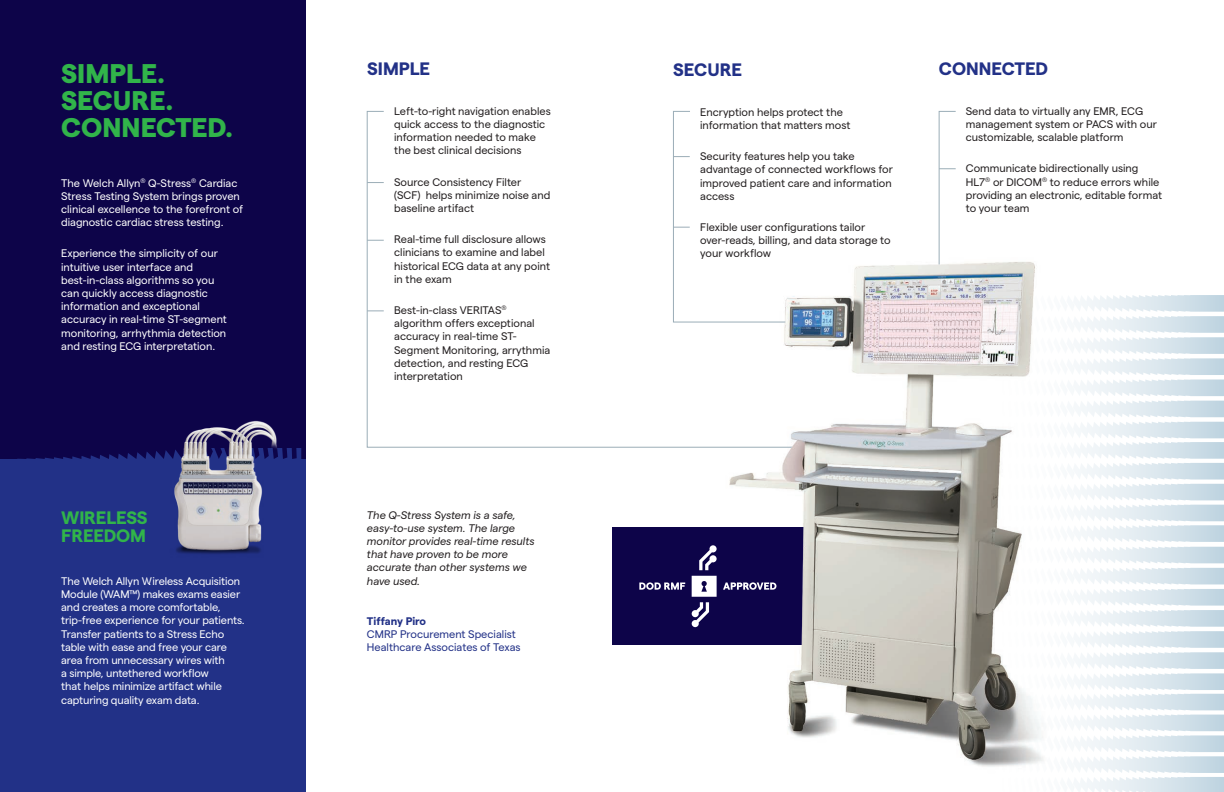
<style>
.page{position:relative;width:1224px;height:792px;background:#fff}
.page>*{position:absolute;margin:0;border:0;box-sizing:border-box;transform-origin:0 0}
.t1{font:800 27px/27px "Matter";color:#31b44a}
.t2{font:700 18px "Matter";color:#223187}
.t3{font:700 18px/18px "Matter";letter-spacing:-.01em;color:#31b44a}
.t4{font:11px/13.2px "Matter";color:#231f20}
.t5{font:11px/13.2px "Matter";letter-spacing:-.01em;color:#fff}
.t6{font:italic 11px/13.2px "Matter";color:#231f20}
.t7{font:11px/13.2px "Matter";color:#223187}
.t8{font:700 11px "Matter";color:#223187}
</style>
<div class="page">
<img style="left:729px;top:262px;width:306px;height:505px">
<div style="left:0;top:0;width:306px;height:448px;background:#0d0449"></div>
<div style="left:0;top:448px;width:306px;height:344px;background:#223187"></div>
<svg style="left:0;top:448px;width:306px;height:11px;background:#100a52"></svg>
<svg style="left:367px;top:111px;width:504px;height:337px"></svg>
<svg style="left:673px;top:111px;width:275px;height:212px"></svg>
<img style="left:147px;top:420px;width:146px;height:134px">
<svg style="left:367px;top:182px;width:17px;height:1px"></svg>
<svg style="left:367px;top:240px;width:17px;height:1px"></svg>
<svg style="left:367px;top:311px;width:17px;height:1px"></svg>
<svg style="left:673px;top:156px;width:17px;height:1px"></svg>
<svg style="left:673px;top:227px;width:17px;height:1px"></svg>
<svg style="left:939px;top:111px;width:17px;height:194px"></svg>
<svg style="left:988px;top:547px;width:236px;height:245px"></svg>
<svg style="left:988px;top:295px;width:236px;height:247px"></svg>
<div style="left:612px;top:527px;width:192px;height:118px;background:#0d0449"></div>
<svg style="left:639px;top:582px;width:46px;height:8px"></svg>
<svg style="left:723px;top:582px;width:53px;height:8px"></svg>
<svg style="left:699px;top:545px;width:18px;height:25px"></svg>
<svg style="left:692px;top:576px;width:25px;height:51px"></svg>
<p class="t2" style="left:367px;top:55px;width:64px">SIMPLE</p>
<p class="t4" style="left:394px;top:103px;width:158px">Left-to-right navigation enables quick access to the diagnostic information needed to make the best clinical decisions</p>
<p class="t4" style="left:394px;top:174px;width:158px">Source Consistency Filter (SCF) helps minimize noise and baseline artifact</p>
<p class="t4" style="left:394px;top:232px;width:157px">Real-time full disclosure allows clinicians to examine and label historical ECG data at any point in the exam</p>
<p class="t4" style="left:394px;top:303px;width:158px">Best-in-class VERITAS<sup>® </sup>algorithm offers exceptional accuracy in real-time ST-<br>Segment Monitoring, arrythmia detection, and resting ECG interpretation</p>
<p class="t1" style="left:61px;top:57px;width:173px">SIMPLE.<br>SECURE.<br>CONNECTED.</p>
<p class="t2" style="left:673px;top:56px;width:70px">SECURE</p>
<p class="t4" style="left:700px;top:104px;width:152px">Encryption helps protect the information that matters most</p>
<p class="t4" style="left:700px;top:149px;width:194px">Security features help you take advantage of connected workflows for improved patient care and information access</p>
<p class="t4" style="left:700px;top:220px;width:192px">Flexible user configurations tailor over-reads, billing, and data storage to your workflow</p>
<p class="t5" style="left:61px;top:175px;width:183px">The Welch Allyn<sup>®</sup> Q-Stress<sup>®</sup> Cardiac Stress Testing System brings proven clinical excellence to the forefront of diagnostic cardiac stress testing.</p>
<p class="t5" style="left:61px;top:246px;width:167px">Experience the simplicity of our intuitive user interface and best-in-class algorithms so you can quickly access diagnostic information and exceptional accuracy in real-time ST-segment monitoring, arrhythmia detection and resting ECG interpretation.</p>
<p class="t2" style="left:939px;top:55px;width:111px">CONNECTED</p>
<p class="t4" style="left:966px;top:103px;width:193px">Send data to virtually any EMR, ECG management system or PACS with our customizable, scalable platform</p>
<p class="t4" style="left:966px;top:161px;width:198px">Communicate bidirectionally using<br>HL7<sup>®</sup> or DICOM<sup>®</sup> to reduce errors while providing an electronic, editable format to your team</p>
<p class="t3" style="left:61px;top:507px;width:88px">WIRELESS<br>FREEDOM</p>
<p class="t5" style="left:61px;top:574px;width:185px">The Welch Allyn Wireless Acquisition Module (WAM™) makes exams easier and creates a more comfortable, trip-free experience for your patients.<br>Transfer patients to a Stress Echo table with ease and free your care area from unnecessary wires with<br>a simple, untethered workflow<br>that helps minimize artifact while capturing quality exam data.</p>
<p class="t6" style="left:367px;top:507px;width:169px">The Q-Stress System is a safe, easy-to-use system. The large monitor provides real-time results that have proven to be more accurate than other systems we have used.</p>
<p class="t8" style="left:367px;top:613px;width:61px">Tiffany Piro</p>
<p class="t7" style="left:367px;top:627px;width:155px">CMRP Procurement Specialist<br>Healthcare Associates of Texas</p>
</div>
